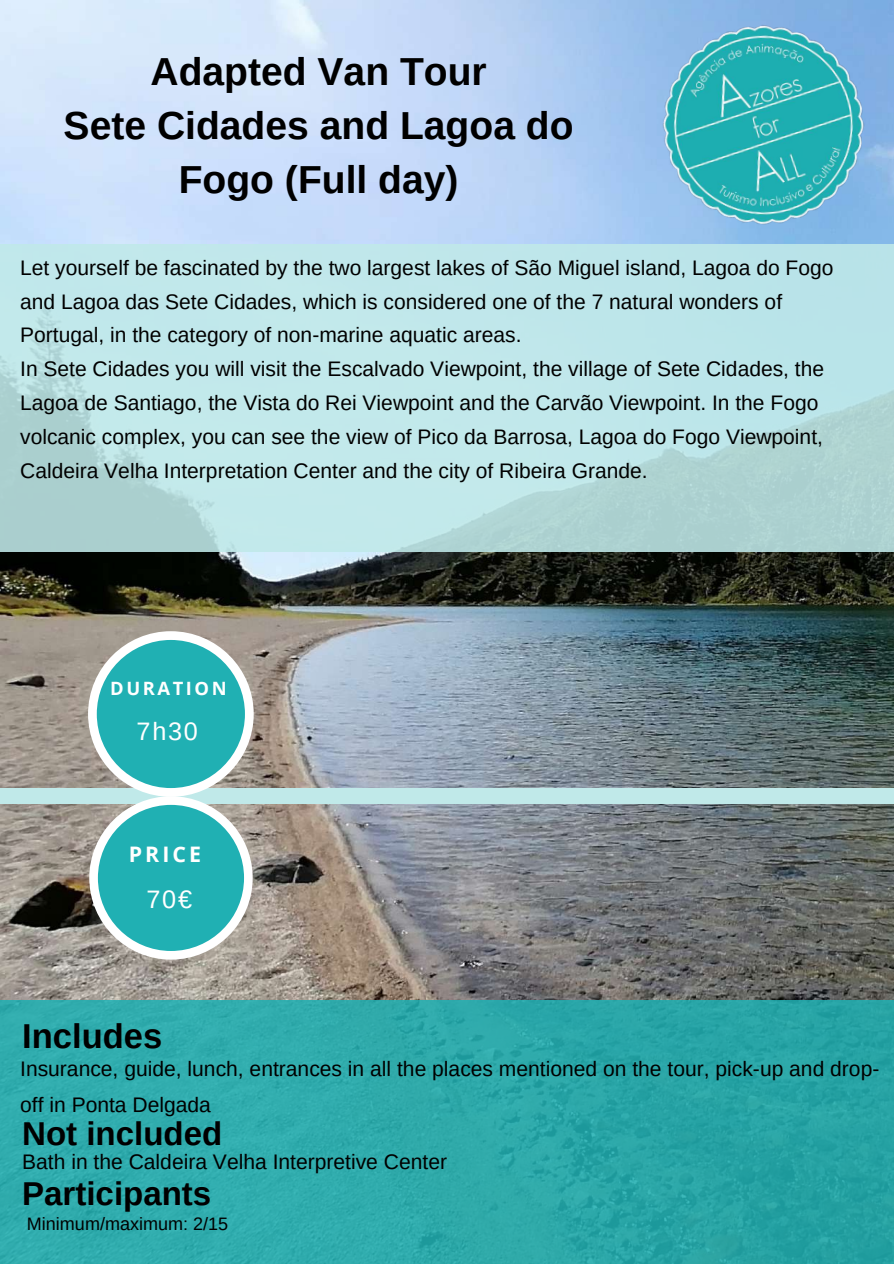
<style>
.page{position:relative;width:894px;height:1264px;background:#fff}
.page>*{position:absolute;margin:0;border:0;box-sizing:border-box;transform-origin:0 0}
.t1{font:700 39px/54px "Arimo";color:#000;text-align:center}
.t2{font:700 34.5px "Arimo";color:#000}
.t3{font:700 33px "Arimo";color:#000}
.t4{font:25.2px "Arimo";letter-spacing:.07em;color:#fff}
.t5{font:700 21.3px "Open Sans";letter-spacing:.14em;color:#fff}
.t6{font:21px/33.8px "Arimo";color:#000}
.t7{font:700 18.3px "Open Sans";letter-spacing:.14em;color:#fff}
.t8{font:18px "Arimo";color:#000}
</style>
<div class="page">
<img style="left:0;top:0;width:893px;height:1000px">
<div style="left:0;top:788px;width:893px;height:15px;background:#c0e9e9"></div>
<svg style="left:0;top:244px;width:893px;height:307px;background:#bbe1e4"></svg>
<svg style="left:88px;top:631px;width:165px;height:328px"></svg>
<div style="left:0;top:1000px;width:893px;height:263px;background:linear-gradient(to right,#33afb0,#26a1a2)"></div>
<img style="left:633px;top:0;width:260px;height:255px">
<h1 class="t1" style="left:64px;top:44px;width:511px">Adapted Van Tour<br>Sete Cidades and Lagoa do<br>Fogo (Full day)</h1>
<p class="t6" style="left:20px;top:250px;width:814px">Let yourself be fascinated by the two largest lakes of São Miguel island, Lagoa do Fogo and Lagoa das Sete Cidades, which is considered one of the 7 natural wonders of Portugal, in the category of non-marine aquatic areas.<br>In Sete Cidades you will visit the Escalvado Viewpoint, the village of Sete Cidades, the Lagoa de Santiago, the Vista do Rei Viewpoint and the Carvão Viewpoint. In the Fogo volcanic complex, you can see the view of Pico da Barrosa, Lagoa do Fogo Viewpoint, Caldeira Velha Interpretation Center and the city of Ribeira Grande.</p>
<p class="t7" style="left:110px;top:675px;width:118px">DURATION</p>
<p class="t4" style="left:136px;top:717px;width:63px">7h30</p>
<p class="t5" style="left:129px;top:839px;width:74px">PRICE</p>
<p class="t4" style="left:146px;top:885px;width:47px">70€</p>
<h2 class="t2" style="left:22px;top:1016px;width:142px">Includes</h2>
<p class="t6" style="left:20px;top:1050px;width:860px;line-height:36px">Insurance, guide, lunch, entrances in all the places mentioned on the tour, pick-up and drop&shy;off in Ponta Delgada</p>
<h3 class="t3" style="left:22px;top:1114px;width:201px">Not included</h3>
<p class="t6" style="left:22px;top:1145px;width:426px">Bath in the Caldeira Velha Interpretive Center</p>
<h3 class="t3" style="left:22px;top:1175px;width:191px">Participants</h3>
<p class="t8" style="left:27px;top:1213px;width:203px">Minimum/maximum: 2/15</p>
</div>
